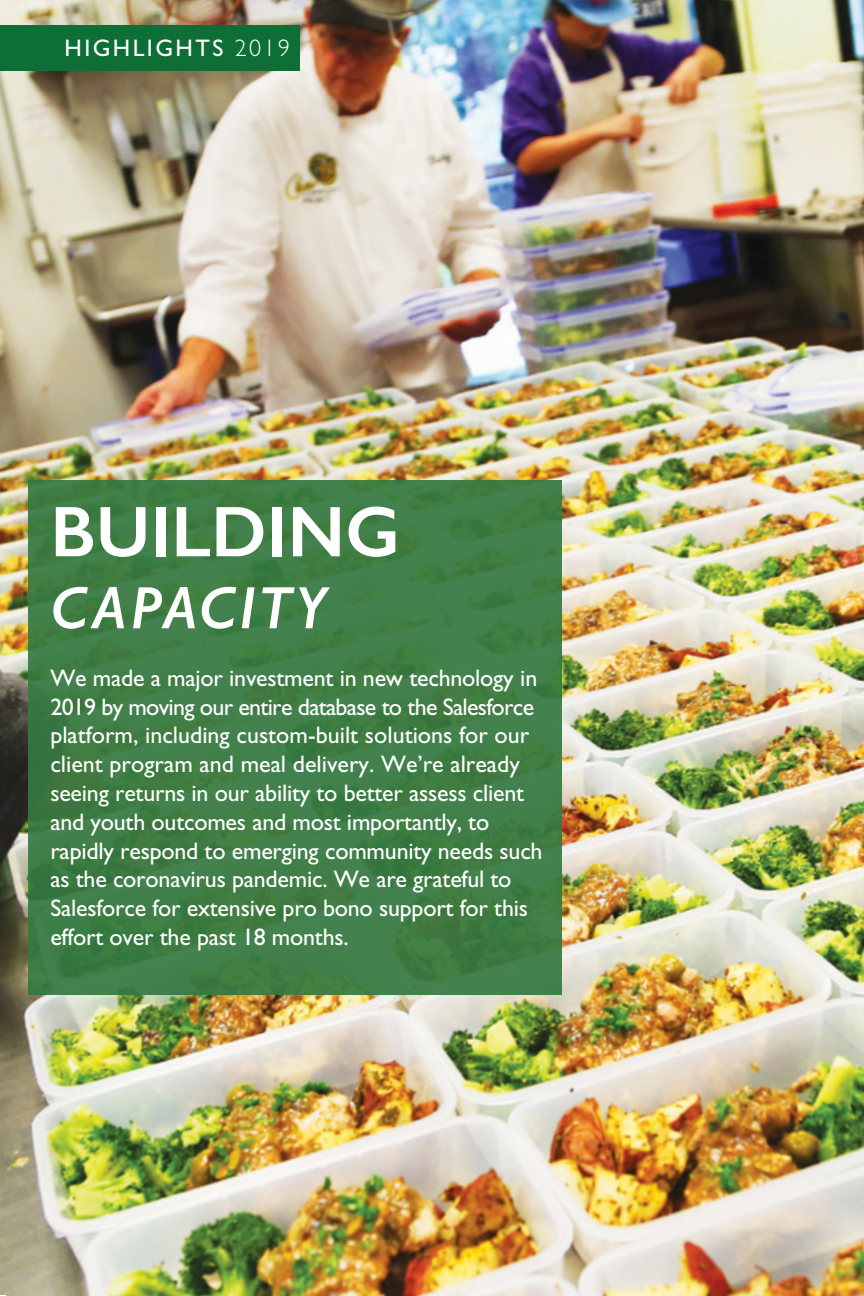
<style>
.page{position:relative;width:864px;height:1296px;background:#fff}
.page>*{position:absolute;margin:0;border:0;box-sizing:border-box;transform-origin:0 0}
.t1{font:600 72px "Gill Sans";color:#fff}
.t2{font:italic 600 60px "Gill Sans";letter-spacing:.05em;color:#fff}
.t3{font:24px/28.8px "Gill Sans";letter-spacing:-.01em;color:#fff}
.t4{font:24px "Gill Sans";letter-spacing:.1em;color:#fff}
.s1{font-weight:300}
</style>
<div class="page">
<img style="left:0;top:0;width:864px;height:1296px">
<div style="left:0;top:26px;width:299px;height:45px;background:#0d6f35"></div>
<div style="left:28px;top:480px;width:534px;height:514px;background:#428048"></div>
<p class="t4" style="left:64px;top:34px;width:227px">HIGHLIGHTS <span class="s1">2019</span></p>
<p class="t1" style="left:50px;top:488px;width:351px">BUILDING</p>
<p class="t2" style="left:50px;top:572px;width:277px">CAPACITY</p>
<p class="t3" style="left:50px;top:664px;width:494px">We made a major investment in new technology in 2019 by moving our entire database to the Salesforce platform, including custom-built solutions for our client program and meal delivery. We’re already seeing returns in our ability to better assess client and youth outcomes and most importantly, to rapidly respond to emerging community needs such as the coronavirus pandemic. We are grateful to Salesforce for extensive pro bono support for this effort over the past 18 months.</p>
</div>
